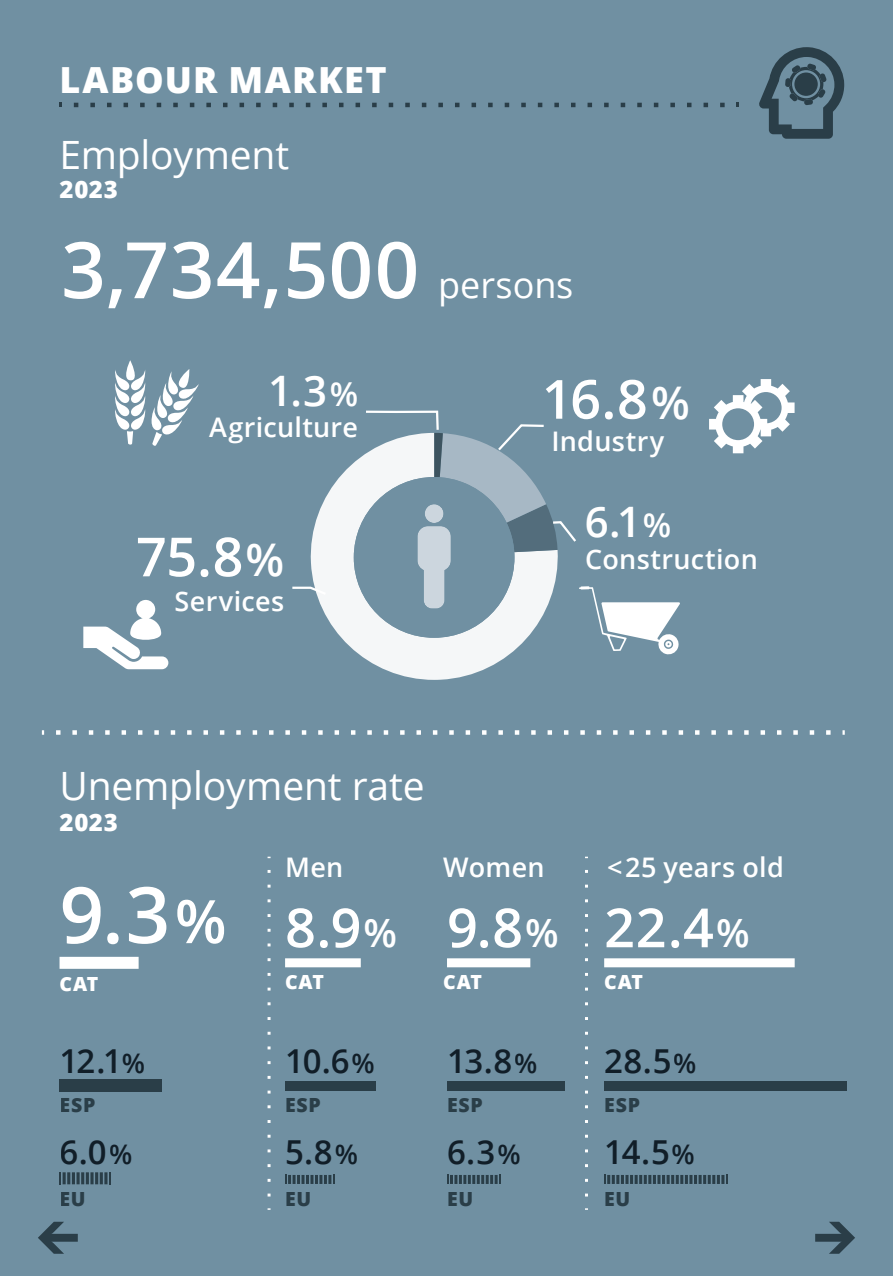
<style>
.page{position:relative;width:893px;height:1276px;background:#7090a2}
.page>*{position:absolute;margin:0;border:0;box-sizing:border-box;transform-origin:0 0}
.t1{font:600 78px "Open Sans";letter-spacing:.015em;color:#fff}
.t2{font:600 54px "Open Sans";color:#fff}
.t3{font:600 42px "Open Sans";color:#fff}
.t4{font:39px "Open Sans";letter-spacing:-.005em;color:#fff}
.t5{font:800 36px "Open Sans";letter-spacing:.035em;color:#fff}
.t6{font:600 33px "Open Sans";letter-spacing:-.04em;color:#111e28}
.t7{font:600 27px "Open Sans";letter-spacing:.01em;color:#fff}
.t8{font:800 24px "Open Sans";letter-spacing:.03em;color:#fff}
.t9{font:800 19.5px "Open Sans";letter-spacing:.035em;color:#2a3e48}
.t10{font:800 19.5px "Open Sans";letter-spacing:.01em;color:#fff}
.s1{font-weight:400;font-size:36px}
.s2{font-size:33px}
.s3{font-size:45px}
.s4{font-size:60px}
.s5{font-size:39px}
.s6{font-size:27px}
</style>
<div class="page">
<svg style="left:759px;top:47px;width:85px;height:92px"></svg>
<div style="left:794px;top:73px;width:24px;height:23px;background:#2a3e48;border-radius:50%"></div>
<svg style="left:720px;top:103px;width:5px;height:4px"></svg>
<svg style="left:703px;top:103px;width:5px;height:4px"></svg>
<svg style="left:687px;top:103px;width:4px;height:4px"></svg>
<svg style="left:670px;top:103px;width:5px;height:4px"></svg>
<svg style="left:654px;top:103px;width:4px;height:4px"></svg>
<svg style="left:637px;top:103px;width:5px;height:4px"></svg>
<svg style="left:621px;top:103px;width:4px;height:4px"></svg>
<svg style="left:604px;top:103px;width:5px;height:4px"></svg>
<svg style="left:588px;top:103px;width:4px;height:4px"></svg>
<svg style="left:571px;top:103px;width:4px;height:4px"></svg>
<svg style="left:554px;top:103px;width:5px;height:4px"></svg>
<svg style="left:538px;top:103px;width:4px;height:4px"></svg>
<svg style="left:521px;top:103px;width:5px;height:4px"></svg>
<svg style="left:505px;top:103px;width:4px;height:4px"></svg>
<svg style="left:488px;top:103px;width:5px;height:4px"></svg>
<svg style="left:472px;top:103px;width:4px;height:4px"></svg>
<svg style="left:455px;top:103px;width:4px;height:4px"></svg>
<svg style="left:438px;top:103px;width:5px;height:4px"></svg>
<svg style="left:422px;top:103px;width:4px;height:4px"></svg>
<svg style="left:405px;top:103px;width:5px;height:4px"></svg>
<svg style="left:389px;top:103px;width:4px;height:4px"></svg>
<svg style="left:372px;top:103px;width:5px;height:4px"></svg>
<svg style="left:356px;top:103px;width:4px;height:4px"></svg>
<svg style="left:339px;top:103px;width:4px;height:4px"></svg>
<svg style="left:322px;top:103px;width:5px;height:4px"></svg>
<svg style="left:306px;top:103px;width:4px;height:4px"></svg>
<svg style="left:289px;top:103px;width:5px;height:4px"></svg>
<svg style="left:273px;top:103px;width:4px;height:4px"></svg>
<svg style="left:256px;top:103px;width:5px;height:4px"></svg>
<svg style="left:240px;top:103px;width:4px;height:4px"></svg>
<svg style="left:223px;top:103px;width:4px;height:4px"></svg>
<svg style="left:206px;top:103px;width:5px;height:4px"></svg>
<svg style="left:190px;top:103px;width:4px;height:4px"></svg>
<svg style="left:173px;top:103px;width:5px;height:4px"></svg>
<svg style="left:157px;top:103px;width:4px;height:4px"></svg>
<svg style="left:140px;top:103px;width:5px;height:4px"></svg>
<svg style="left:124px;top:103px;width:4px;height:4px"></svg>
<svg style="left:107px;top:103px;width:4px;height:4px"></svg>
<svg style="left:90px;top:103px;width:5px;height:4px"></svg>
<svg style="left:74px;top:103px;width:4px;height:4px"></svg>
<svg style="left:310px;top:455px;width:198px;height:225px;fill:#f5f7f8"></svg>
<div style="left:354px;top:477px;width:160px;height:161px;background:#7090a2;border-radius:50%"></div>
<svg style="left:292px;top:585px;width:36px;height:12px"></svg>
<div style="left:60px;top:1080px;width:102px;height:12px;background:#2a3e48"></div>
<div style="left:60px;top:957px;width:79px;height:12px;background:#fff"></div>
<svg style="left:104px;top:1172px;width:4px;height:12px"></svg>
<svg style="left:95px;top:1172px;width:8px;height:12px"></svg>
<svg style="left:90px;top:1172px;width:4px;height:12px"></svg>
<svg style="left:60px;top:1172px;width:29px;height:12px"></svg>
<svg style="left:109px;top:1172px;width:2px;height:12px"></svg>
<div style="left:285px;top:1081px;width:90px;height:9px;background:#2a3e48"></div>
<div style="left:285px;top:958px;width:76px;height:9px;background:#fff"></div>
<svg style="left:285px;top:1175px;width:49px;height:9px"></svg>
<div style="left:447px;top:1081px;width:117px;height:9px;background:#2a3e48"></div>
<div style="left:447px;top:958px;width:83px;height:9px;background:#fff"></div>
<svg style="left:447px;top:1175px;width:54px;height:9px"></svg>
<div style="left:604px;top:1081px;width:242px;height:9px;background:#2a3e48"></div>
<div style="left:604px;top:958px;width:191px;height:9px;background:#fff"></div>
<svg style="left:604px;top:1175px;width:123px;height:9px"></svg>
<svg style="left:115px;top:360px;width:84px;height:86px"></svg>
<svg style="left:83px;top:600px;width:85px;height:69px"></svg>
<svg style="left:709px;top:379px;width:86px;height:74px"></svg>
<svg style="left:364px;top:410px;width:316px;height:245px"></svg>
<svg style="left:56px;top:730px;width:775px;height:5px"></svg>
<svg style="left:842px;top:730px;width:3px;height:5px"></svg>
<svg style="left:268px;top:870px;width:3px;height:327px"></svg>
<svg style="left:585px;top:870px;width:3px;height:327px"></svg>
<svg style="left:815px;top:1221px;width:40px;height:32px"></svg>
<svg style="left:38px;top:1221px;width:40px;height:32px"></svg>
<h2 class="t5" style="left:60px;top:53px;width:329px">LABOUR MARKET</h2>
<h3 class="t4" style="left:60px;top:128px;width:231px">Employment</h3>
<h3 class="t8" style="left:60px;top:171px;width:60px">2023</h3>
<p class="t1" style="left:61px;top:216px;width:514px">3,734,500 <span class="s1">persons</span></p>
<h3 class="t3" style="left:268px;top:362px;width:91px">1.3<span class="s2">%</span></h3>
<p class="t7" style="left:209px;top:408px;width:150px">Agriculture</p>
<h2 class="t2" style="left:136px;top:519px;width:150px">75.8<span class="s3">%</span></h2>
<p class="t7" style="left:174px;top:582px;width:111px">Services</p>
<h3 class="t4" style="left:60px;top:759px;width:366px">Unemployment rate</h3>
<h3 class="t8" style="left:60px;top:804px;width:60px">2023</h3>
<h2 class="t2" style="left:542px;top:362px;width:150px">16.8<span class="s3">%</span></h2>
<p class="t7" style="left:551px;top:423px;width:114px">Industry</p>
<h3 class="t3" style="left:585px;top:492px;width:88px">6.1<span class="s2">%</span></h3>
<p class="t7" style="left:585px;top:540px;width:174px">Construction</p>
<p class="t7" style="left:285px;top:849px;width:60px">Men</p>
<p class="t7" style="left:443px;top:849px;width:103px">Women</p>
<p class="t7" style="left:607px;top:849px;width:178px">&lt;25 years old</p>
<p class="t1" style="left:60px;top:861px;width:169px">9.3<span class="s4">%</span></p>
<h2 class="t2" style="left:285px;top:890px;width:114px">8.9<span class="s5">%</span></h2>
<h2 class="t2" style="left:447px;top:890px;width:113px">9.8<span class="s5">%</span></h2>
<h2 class="t2" style="left:604px;top:890px;width:147px">22.4<span class="s5">%</span></h2>
<p class="t10" style="left:60px;top:968px;width:40px">CAT</p>
<p class="t10" style="left:285px;top:967px;width:40px">CAT</p>
<p class="t10" style="left:443px;top:967px;width:40px">CAT</p>
<p class="t10" style="left:604px;top:967px;width:40px">CAT</p>
<p class="t6" style="left:60px;top:1038px;width:87px">12.1<span class="s6">%</span></p>
<p class="t6" style="left:285px;top:1038px;width:91px">10.6<span class="s6">%</span></p>
<p class="t6" style="left:447px;top:1038px;width:92px">13.8<span class="s6">%</span></p>
<p class="t6" style="left:604px;top:1038px;width:94px">28.5<span class="s6">%</span></p>
<p class="t9" style="left:60px;top:1090px;width:37px">ESP</p>
<p class="t9" style="left:285px;top:1090px;width:37px">ESP</p>
<p class="t9" style="left:447px;top:1090px;width:37px">ESP</p>
<p class="t9" style="left:604px;top:1090px;width:37px">ESP</p>
<p class="t6" style="left:60px;top:1129px;width:74px">6.0<span class="s6">%</span></p>
<p class="t6" style="left:285px;top:1129px;width:74px">5.8<span class="s6">%</span></p>
<p class="t6" style="left:447px;top:1129px;width:75px">6.3<span class="s6">%</span></p>
<p class="t6" style="left:604px;top:1129px;width:92px">14.5<span class="s6">%</span></p>
<p class="t9" style="left:60px;top:1184px;width:28px">EU</p>
<p class="t9" style="left:285px;top:1184px;width:28px">EU</p>
<p class="t9" style="left:447px;top:1184px;width:28px">EU</p>
<p class="t9" style="left:604px;top:1184px;width:28px">EU</p>
</div>
